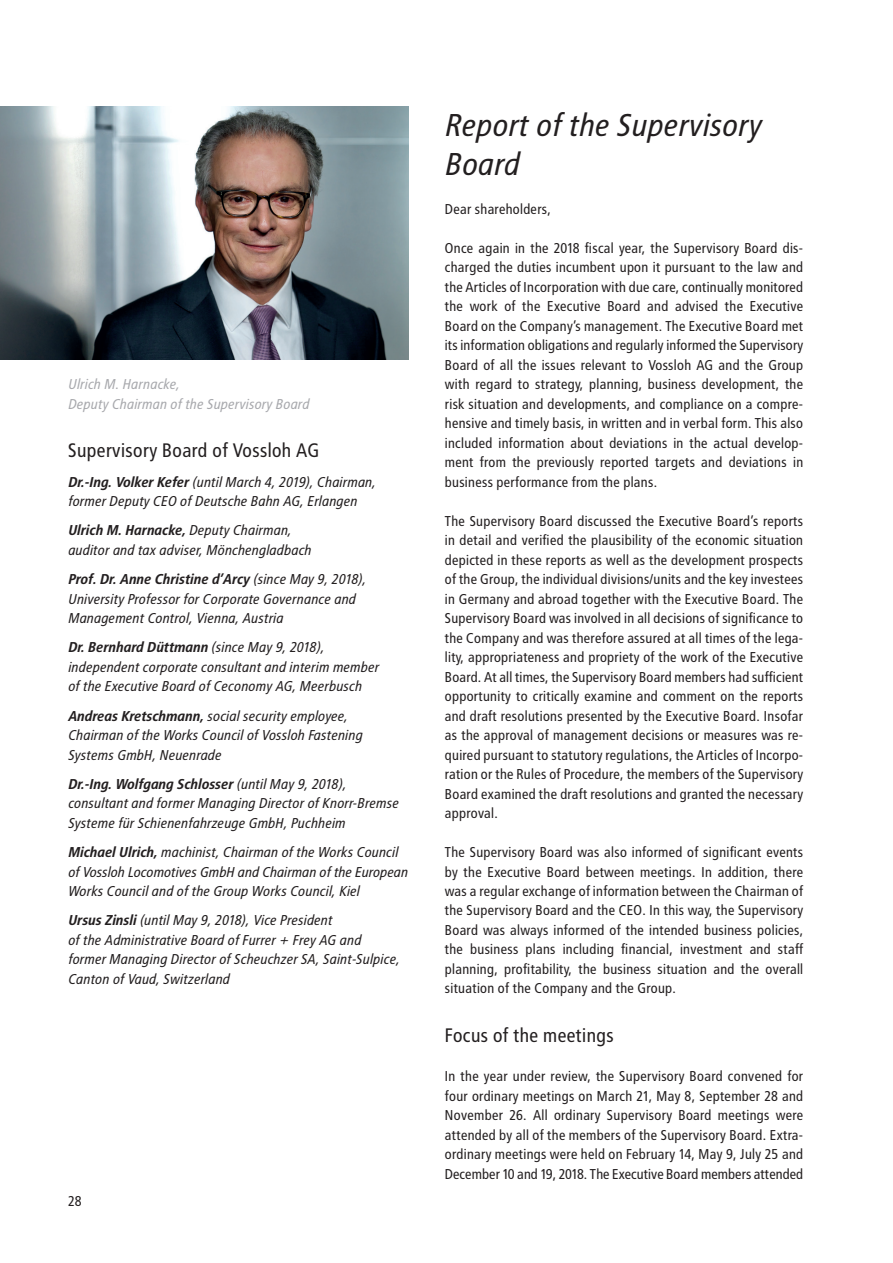
<style>
.page{position:relative;width:893px;height:1263px;background:#fff}
.page>*{position:absolute;margin:0;border:0;box-sizing:border-box;transform-origin:0 0}
.t1{font:italic 31.5px/39px "Transit";letter-spacing:-.015em;color:#231f20}
.t2{font:19.5px "Transit";letter-spacing:-.015em;color:#231f20}
.t3{font:14.25px/19.5px "Transit";letter-spacing:-.015em;color:#231f20;text-align:justify}
.t4{font:italic 14.25px/19.5px "Transit";letter-spacing:-.015em;color:#231f20}
.t5{font:italic 14.25px/19.5px "Transit";letter-spacing:-.015em;color:#a8a9ad}
.s1{font-weight:700}
</style>
<div class="page">
<img style="left:0;top:106px;width:408px;height:254px">
<p class="t5" style="left:68px;top:374px;width:243px">Ulrich M. Harnacke,<br>Deputy Chairman of the Supervisory Board</p>
<h2 class="t2" style="left:68px;top:439px;width:253px">Supervisory Board of Vossloh AG</h2>
<p class="t4" style="left:68px;top:472px;width:310px"><span class="s1">Dr.-Ing. Volker Kefer</span> (until March 4, 2019), Chairman, former Deputy CEO of Deutsche Bahn AG, Erlangen</p>
<p class="t4" style="left:68px;top:521px;width:245px"><span class="s1">Ulrich M. Harnacke,</span> Deputy Chairman, auditor and tax adviser, Mönchengladbach</p>
<p class="t4" style="left:68px;top:569px;width:300px"><span class="s1">Prof. Dr. Anne Christine d’Arcy</span> (since May 9, 2018),<br>University Professor for Corporate Governance and<br>Management Control, Vienna, Austria</p>
<p class="t4" style="left:68px;top:638px;width:313px"><span class="s1">Dr. Bernhard Düttmann</span> (since May 9, 2018), independent corporate consultant and interim member of the Executive Board of Ceconomy AG, Meerbusch</p>
<p class="t4" style="left:68px;top:706px;width:296px"><span class="s1">Andreas Kretschmann,</span> social security employee,<br>Chairman of the Works Council of Vossloh Fastening<br>Systems GmbH, Neuenrade</p>
<p class="t4" style="left:68px;top:774px;width:332px"><span class="s1">Dr.-Ing. Wolfgang Schlosser</span> (until May 9, 2018), consultant and former Managing Director of Knorr-Bremse<br>Systeme für Schienenfahrzeuge GmbH, Puchheim</p>
<p class="t4" style="left:68px;top:842px;width:342px"><span class="s1">Michael Ulrich,</span> machinist, Chairman of the Works Council of Vossloh Locomotives GmbH and Chairman of the European<br>Works Council and of the Group Works Council, Kiel</p>
<p class="t4" style="left:68px;top:911px;width:334px"><span class="s1">Ursus Zinsli</span> (until May 9, 2018), Vice President<br>of the Administrative Board of Furrer + Frey AG and former Managing Director of Scheuchzer SA, Saint-Sulpice, Canton of Vaud, Switzerland</p>
<p class="t3" style="left:68px;top:1191px;width:16px">28</p>
<h1 class="t1" style="left:445px;top:105px;width:318px">Report of the Supervisory<br>Board</h1>
<p class="t3" style="left:445px;top:199px;width:108px">Dear shareholders,</p>
<p class="t3" style="left:445px;top:238px;width:360px">Once again in the 2018 fiscal year, the Supervisory Board dis&shy;charged the duties incumbent upon it pursuant to the law and the Articles of Incorporation with due care, continually monitored the work of the Executive Board and advised the Executive Board on the Company’s management. The Executive Board met its information obligations and regularly informed the Supervisory Board of all the issues relevant to Vossloh AG and the Group with regard to strategy, planning, business development, the risk situation and developments, and compliance on a compre&shy;hensive and timely basis, in written and in verbal form. This also included information about deviations in the actual develop&shy;ment from the previously reported targets and deviations in business performance from the plans.</p>
<p class="t3" style="left:445px;top:511px;width:360px">The Supervisory Board discussed the Executive Board’s reports in detail and verified the plausibility of the economic situation depicted in these reports as well as the development prospects of the Group, the individual divisions/units and the key investees in Germany and abroad together with the Executive Board. The Supervisory Board was involved in all decisions of significance to the Company and was therefore assured at all times of the lega&shy;lity, appropriateness and propriety of the work of the Executive Board. At all times, the Supervisory Board members had sufficient opportunity to critically examine and comment on the reports and draft resolutions presented by the Executive Board. Insofar as the approval of management decisions or measures was re&shy;quired pursuant to statutory regulations, the Articles of Incorpo&shy;ration or the Rules of Procedure, the members of the Supervisory Board examined the draft resolutions and granted the necessary approval.</p>
<p class="t3" style="left:445px;top:842px;width:360px">The Supervisory Board was also informed of significant events by the Executive Board between meetings. In addition, there was a regular exchange of information between the Chairman of the Supervisory Board and the CEO. In this way, the Supervisory Board was always informed of the intended business policies, the business plans including financial, investment and staff planning, profitability, the business situation and the overall situation of the Company and the Group.</p>
<h2 class="t2" style="left:445px;top:1024px;width:171px">Focus of the meetings</h2>
<p class="t3" style="left:445px;top:1067px;width:360px">In the year under review, the Supervisory Board convened for four ordinary meetings on March 21, May 8, September 28 and November 26. All ordinary Supervisory Board meetings were attended by all of the members of the Supervisory Board. Extra&shy;ordinary meetings were held on February 14, May 9, July 25 and December 10 and 19, 2018. The Executive Board members attended</p>
</div>
